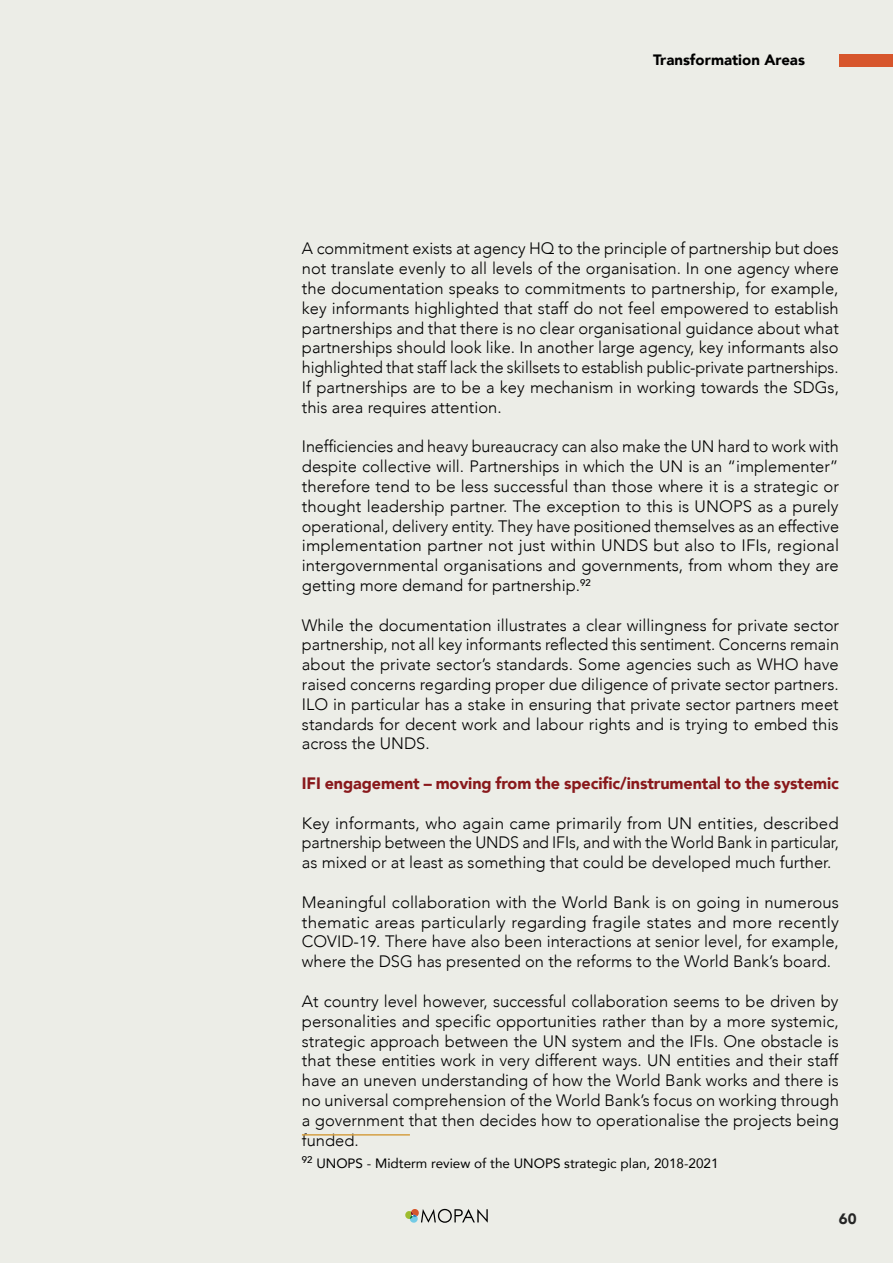
<style>
.page{position:relative;width:893px;height:1263px;background:#ecede7}
.page>*{position:absolute;margin:0;border:0;box-sizing:border-box;transform-origin:0 0}
.Body_Copy_Black{font:300 16.5px/19.8px "Avenir";color:#000;text-align:justify}
.Body_Copy_medium_red{font:900 16.5px "Avenir";letter-spacing:-.005em;color:#89191c}
.t1{font:900 15px "Avenir";color:#000}
.t2{font:900 15px "Avenir";color:#262626}
.Footnotes_black{font:13.5px "Avenir";color:#000}
</style>
<div class="page">
<svg style="left:405px;top:1209px;width:83px;height:14px"></svg>
<div style="left:839px;top:54px;width:54px;height:12px;background:#d7562c"></div>
<hr style="left:302px;top:1134px;width:108px;height:1px;background:#d5a044">
<p class="t1" style="left:653px;top:47px;width:153px">Transformation Areas</p>
<p class="Body_Copy_Black" style="left:302px;top:239px;width:538px">A commitment exists at agency HQ to the principle of partnership but does not translate evenly to all levels of the organisation. In one agency where the documentation speaks to commitments to partnership, for example, key informants highlighted that staff do not feel empowered to establish partnerships and that there is no clear organisational guidance about what partnerships should look like. In another large agency, key informants also highlighted that staff lack the skillsets to establish public-private partnerships.<br>If partnerships are to be a key mechanism in working towards the SDGs, this area requires attention.</p>
<p class="Body_Copy_Black" style="left:302px;top:437px;width:539px">Inefficiencies and heavy bureaucracy can also make the UN hard to work with despite collective will. Partnerships in which the UN is an “implementer” therefore tend to be less successful than those where it is a strategic or thought leadership partner. The exception to this is UNOPS as a purely operational, delivery entity. They have positioned themselves as an effective implementation partner not just within UNDS but also to IFIs, regional intergovernmental organisations and governments, from whom they are getting more demand for partnership.<sup>92</sup></p>
<p class="Body_Copy_Black" style="left:302px;top:615px;width:539px">While the documentation illustrates a clear willingness for private sector partnership, not all key informants reflected this sentiment. Concerns remain about the private sector’s standards. Some agencies such as WHO have raised concerns regarding proper due diligence of private sector partners.<br>ILO in particular has a stake in ensuring that private sector partners meet standards for decent work and labour rights and is trying to embed this across the UNDS.</p>
<p class="Body_Copy_medium_red" style="left:302px;top:769px;width:539px">IFI engagement – moving from the specific/instrumental to the systemic</p>
<p class="Body_Copy_Black" style="left:302px;top:813px;width:538px">Key informants, who again came primarily from UN entities, described partnership between the UNDS and IFIs, and with the World Bank in particular, as mixed or at least as something that could be developed much further.</p>
<p class="Body_Copy_Black" style="left:302px;top:892px;width:538px">Meaningful collaboration with the World Bank is on going in numerous thematic areas particularly regarding fragile states and more recently COVID-19. There have also been interactions at senior level, for example, where the DSG has presented on the reforms to the World Bank’s board.</p>
<p class="Body_Copy_Black" style="left:302px;top:991px;width:538px">At country level however, successful collaboration seems to be driven by personalities and specific opportunities rather than by a more systemic, strategic approach between the UN system and the IFIs. One obstacle is that these entities work in very different ways. UN entities and their staff have an uneven understanding of how the World Bank works and there is no universal comprehension of the World Bank’s focus on working through a government that then decides how to operationalise the projects being funded.</p>
<p class="Footnotes_black" style="left:302px;top:1153px;width:418px"><sup>92</sup> UNOPS - Midterm review of the UNOPS strategic plan, 2018-2021</p>
<p class="t2" style="left:839px;top:1206px;width:19px">60</p>
</div>
